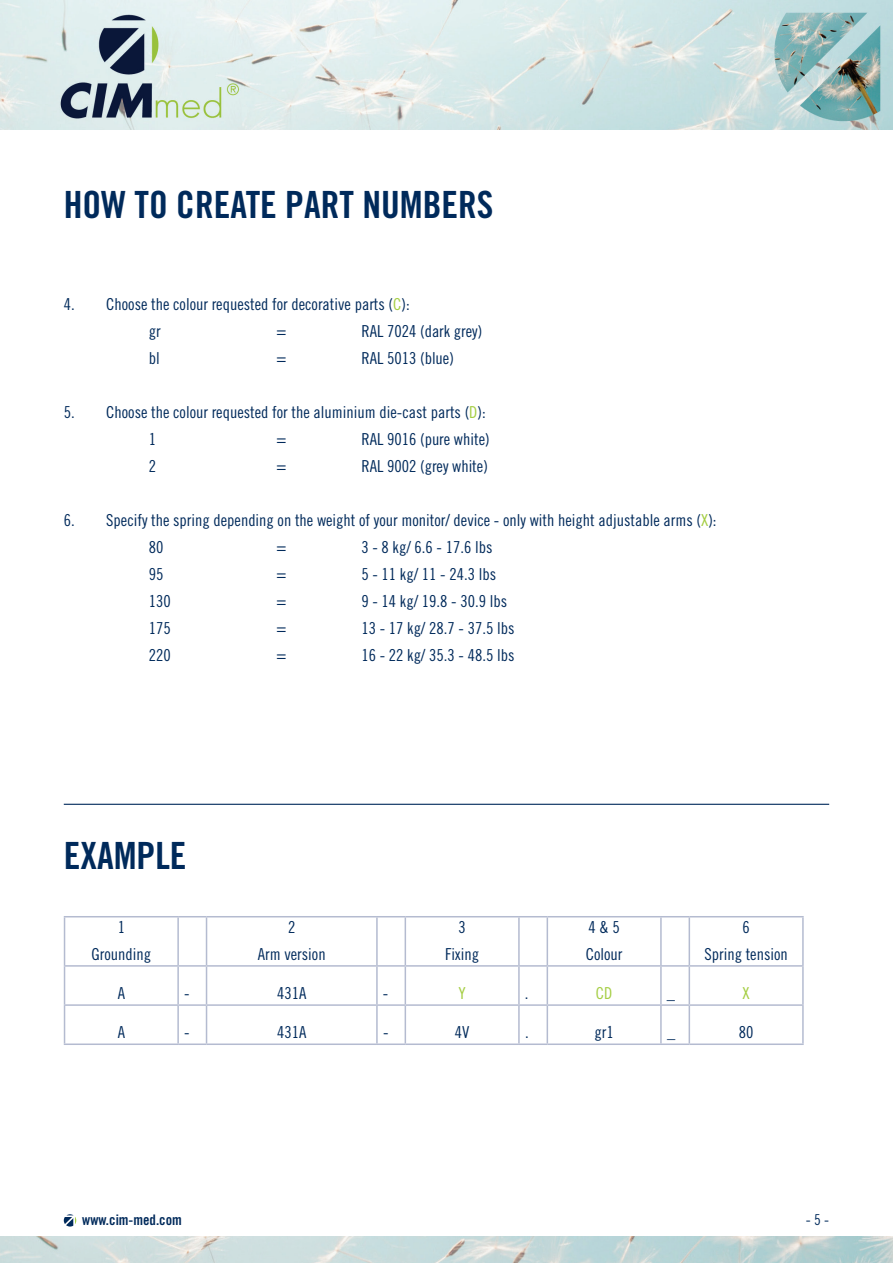
<style>
.page{position:relative;width:893px;height:1263px;background:#fff}
.page>*{position:absolute;margin:0;border:0;box-sizing:border-box;transform-origin:0 0}
.t1{font:37.5px "Trade Gothic LT Std Bd Cn 20";color:#002a5b}
.t2{font:16.5px/27px "Trade Gothic LT Std Cn 18";color:#002a5b}
.t3{font:16.5px "Trade Gothic LT Std Cn 18";color:#a5ce44}
.t4{font:15px "Trade Gothic LT Std Cn 18";color:#002a5b}
.t5{font:14.55px "Trade Gothic LT Std Bd Cn 20";color:#002a5b}
.s1{color:#a5ce44}
</style>
<div class="page">
<img style="left:0;top:0;width:893px;height:130px">
<img style="left:0;top:1237px;width:893px;height:26px">
<svg style="left:64px;top:1214px;width:12px;height:12px"></svg>
<hr style="left:64px;top:804px;width:765px;height:1px;background:#002a5b">
<hr style="left:64px;top:916px;width:114px;height:1px;background:#b4bbd0">
<hr style="left:64px;top:917px;width:1px;height:48px;background:#b4bbd0">
<svg style="left:178px;top:916px;width:29px;height:1px"></svg>
<hr style="left:177px;top:917px;width:2px;height:48px;background:#b4bbd0">
<hr style="left:207px;top:916px;width:170px;height:1px;background:#b4bbd0">
<hr style="left:206px;top:917px;width:1px;height:48px;background:#b4bbd0">
<svg style="left:377px;top:916px;width:28px;height:1px"></svg>
<hr style="left:376px;top:917px;width:2px;height:48px;background:#b4bbd0">
<hr style="left:405px;top:916px;width:114px;height:1px;background:#b4bbd0">
<hr style="left:405px;top:917px;width:1px;height:48px;background:#b4bbd0">
<svg style="left:519px;top:916px;width:28px;height:1px"></svg>
<hr style="left:547px;top:916px;width:114px;height:1px;background:#b4bbd0">
<svg style="left:661px;top:916px;width:28px;height:1px"></svg>
<hr style="left:689px;top:916px;width:115px;height:1px;background:#b4bbd0">
<hr style="left:64px;top:965px;width:114px;height:2px;background:#b4bbd0">
<hr style="left:64px;top:967px;width:1px;height:37px;background:#b4bbd0">
<hr style="left:178px;top:965px;width:29px;height:2px;background:#b4bbd0">
<hr style="left:207px;top:965px;width:170px;height:2px;background:#b4bbd0">
<hr style="left:377px;top:965px;width:28px;height:2px;background:#b4bbd0">
<hr style="left:405px;top:965px;width:114px;height:2px;background:#b4bbd0">
<hr style="left:519px;top:965px;width:28px;height:2px;background:#b4bbd0">
<hr style="left:547px;top:965px;width:114px;height:2px;background:#b4bbd0">
<hr style="left:661px;top:965px;width:28px;height:2px;background:#b4bbd0">
<hr style="left:689px;top:965px;width:115px;height:2px;background:#b4bbd0">
<hr style="left:64px;top:1004px;width:114px;height:2px;background:#b4bbd0">
<hr style="left:64px;top:1006px;width:1px;height:37px;background:#b4bbd0">
<hr style="left:178px;top:1004px;width:29px;height:2px;background:#b4bbd0">
<hr style="left:207px;top:1004px;width:170px;height:2px;background:#b4bbd0">
<hr style="left:377px;top:1004px;width:28px;height:2px;background:#b4bbd0">
<hr style="left:405px;top:1004px;width:114px;height:2px;background:#b4bbd0">
<hr style="left:519px;top:1004px;width:28px;height:2px;background:#b4bbd0">
<hr style="left:547px;top:1004px;width:114px;height:2px;background:#b4bbd0">
<hr style="left:661px;top:1004px;width:28px;height:2px;background:#b4bbd0">
<hr style="left:689px;top:1004px;width:115px;height:2px;background:#b4bbd0">
<hr style="left:64px;top:1043px;width:114px;height:2px;background:#b4bbd0">
<hr style="left:178px;top:1043px;width:29px;height:2px;background:#b4bbd0">
<hr style="left:207px;top:1043px;width:170px;height:2px;background:#b4bbd0">
<hr style="left:377px;top:1043px;width:28px;height:2px;background:#b4bbd0">
<hr style="left:405px;top:1043px;width:114px;height:2px;background:#b4bbd0">
<hr style="left:519px;top:1043px;width:28px;height:2px;background:#b4bbd0">
<hr style="left:547px;top:1043px;width:114px;height:2px;background:#b4bbd0">
<hr style="left:661px;top:1043px;width:28px;height:2px;background:#b4bbd0">
<hr style="left:689px;top:1043px;width:115px;height:2px;background:#b4bbd0">
<hr style="left:518px;top:917px;width:2px;height:48px;background:#b4bbd0">
<hr style="left:547px;top:917px;width:1px;height:48px;background:#b4bbd0">
<hr style="left:660px;top:917px;width:2px;height:48px;background:#b4bbd0">
<hr style="left:689px;top:917px;width:1px;height:48px;background:#b4bbd0">
<hr style="left:802px;top:917px;width:2px;height:48px;background:#b4bbd0">
<hr style="left:177px;top:967px;width:2px;height:37px;background:#b4bbd0">
<hr style="left:206px;top:967px;width:1px;height:37px;background:#b4bbd0">
<hr style="left:376px;top:967px;width:2px;height:37px;background:#b4bbd0">
<hr style="left:405px;top:967px;width:1px;height:37px;background:#b4bbd0">
<hr style="left:177px;top:1006px;width:2px;height:37px;background:#b4bbd0">
<hr style="left:206px;top:1006px;width:1px;height:37px;background:#b4bbd0">
<hr style="left:376px;top:1006px;width:2px;height:37px;background:#b4bbd0">
<hr style="left:405px;top:1006px;width:1px;height:37px;background:#b4bbd0">
<hr style="left:518px;top:967px;width:2px;height:37px;background:#b4bbd0">
<hr style="left:547px;top:967px;width:1px;height:37px;background:#b4bbd0">
<hr style="left:660px;top:967px;width:2px;height:37px;background:#b4bbd0">
<hr style="left:689px;top:967px;width:1px;height:37px;background:#b4bbd0">
<hr style="left:802px;top:967px;width:2px;height:37px;background:#b4bbd0">
<hr style="left:518px;top:1006px;width:2px;height:37px;background:#b4bbd0">
<hr style="left:547px;top:1006px;width:1px;height:37px;background:#b4bbd0">
<hr style="left:660px;top:1006px;width:2px;height:37px;background:#b4bbd0">
<hr style="left:689px;top:1006px;width:1px;height:37px;background:#b4bbd0">
<hr style="left:802px;top:1006px;width:2px;height:37px;background:#b4bbd0">
<h1 class="t1" style="left:64px;top:182px;width:431px">HOW TO CREATE PART NUMBERS</h1>
<p class="t2" style="left:149px;top:290px;width:262px;text-indent:-85px">4. Choose the colour requested for decorative parts (<span class="s1">C</span>): gr</p>
<p class="t2" style="left:276px;top:317px;width:11px">=</p>
<p class="t2" style="left:361px;top:317px;width:122px">RAL 7024 (dark grey)</p>
<p class="t2" style="left:149px;top:344px;width:12px">bl</p>
<p class="t2" style="left:276px;top:344px;width:11px">=</p>
<p class="t2" style="left:361px;top:344px;width:94px">RAL 5013 (blue)</p>
<p class="t2" style="left:149px;top:398px;width:338px;text-indent:-85px">5. Choose the colour requested for the aluminium die-cast parts (<span class="s1">D</span>):<br>1</p>
<p class="t2" style="left:276px;top:425px;width:11px">=</p>
<p class="t2" style="left:361px;top:425px;width:130px">RAL 9016 (pure white)</p>
<p class="t2" style="left:149px;top:452px;width:9px">2</p>
<p class="t2" style="left:276px;top:452px;width:11px">=</p>
<p class="t2" style="left:361px;top:452px;width:128px">RAL 9002 (grey white)</p>
<p class="t2" style="left:149px;top:506px;width:569px;text-indent:-85px">6. Specify the spring depending on the weight of your monitor/ device - only with height adjustable arms (<span class="s1">X</span>):<br>80</p>
<p class="t2" style="left:276px;top:533px;width:11px">=</p>
<p class="t2" style="left:361px;top:533px;width:132px">3 - 8 kg/ 6.6 - 17.6 lbs</p>
<p class="t2" style="left:149px;top:560px;width:16px">95</p>
<p class="t2" style="left:276px;top:560px;width:11px">=</p>
<p class="t2" style="left:361px;top:560px;width:136px">5 - 11 kg/ 11 - 24.3 lbs</p>
<p class="t2" style="left:149px;top:587px;width:23px">130</p>
<p class="t2" style="left:276px;top:587px;width:11px">=</p>
<p class="t2" style="left:361px;top:587px;width:147px">9 - 14 kg/ 19.8 - 30.9 lbs</p>
<p class="t2" style="left:149px;top:614px;width:23px">175</p>
<p class="t2" style="left:276px;top:614px;width:11px">=</p>
<p class="t2" style="left:361px;top:614px;width:154px">13 - 17 kg/ 28.7 - 37.5 lbs</p>
<p class="t2" style="left:149px;top:641px;width:23px">220</p>
<p class="t2" style="left:276px;top:641px;width:11px">=</p>
<p class="t2" style="left:361px;top:641px;width:154px">16 - 22 kg/ 35.3 - 48.5 lbs</p>
<h1 class="t1" style="left:64px;top:833px;width:124px">EXAMPLE</h1>
<p class="t2" style="left:92px;top:913px;width:61px;text-align:center">1<br>Grounding</p>
<p class="t2" style="left:258px;top:913px;width:69px;text-align:center">2<br>Arm version</p>
<p class="t2" style="left:445px;top:913px;width:35px;text-align:center">3<br>Fixing</p>
<p class="t2" style="left:586px;top:913px;width:38px">4 &amp; 5<br>Colour</p>
<p class="t2" style="left:704px;top:913px;width:85px;text-align:center">6<br>Spring tension</p>
<p class="t2" style="left:118px;top:979px;width:9px">A</p>
<p class="t2" style="left:184px;top:979px;width:7px">-</p>
<p class="t2" style="left:277px;top:979px;width:31px">431A</p>
<p class="t2" style="left:383px;top:979px;width:7px">-</p>
<p class="t3" style="left:458px;top:983px;width:9px">Y</p>
<p class="t2" style="left:525px;top:979px;width:5px">.</p>
<p class="t3" style="left:596px;top:983px;width:18px">CD</p>
<p class="t2" style="left:667px;top:979px;width:10px">_</p>
<p class="t3" style="left:742px;top:983px;width:9px">X</p>
<p class="t2" style="left:118px;top:1019px;width:9px">A</p>
<p class="t2" style="left:184px;top:1019px;width:7px">-</p>
<p class="t2" style="left:277px;top:1019px;width:31px">431A</p>
<p class="t2" style="left:383px;top:1019px;width:7px">-</p>
<p class="t2" style="left:455px;top:1019px;width:16px">4V</p>
<p class="t2" style="left:525px;top:1019px;width:5px">.</p>
<p class="t2" style="left:595px;top:1019px;width:21px">gr1</p>
<p class="t2" style="left:667px;top:1019px;width:10px">_</p>
<p class="t2" style="left:739px;top:1019px;width:16px">80</p>
<p class="t5" style="left:82px;top:1211px;width:101px">www.cim-med.com</p>
<p class="t4" style="left:806px;top:1210px;width:25px">- 5 -</p>
</div>
